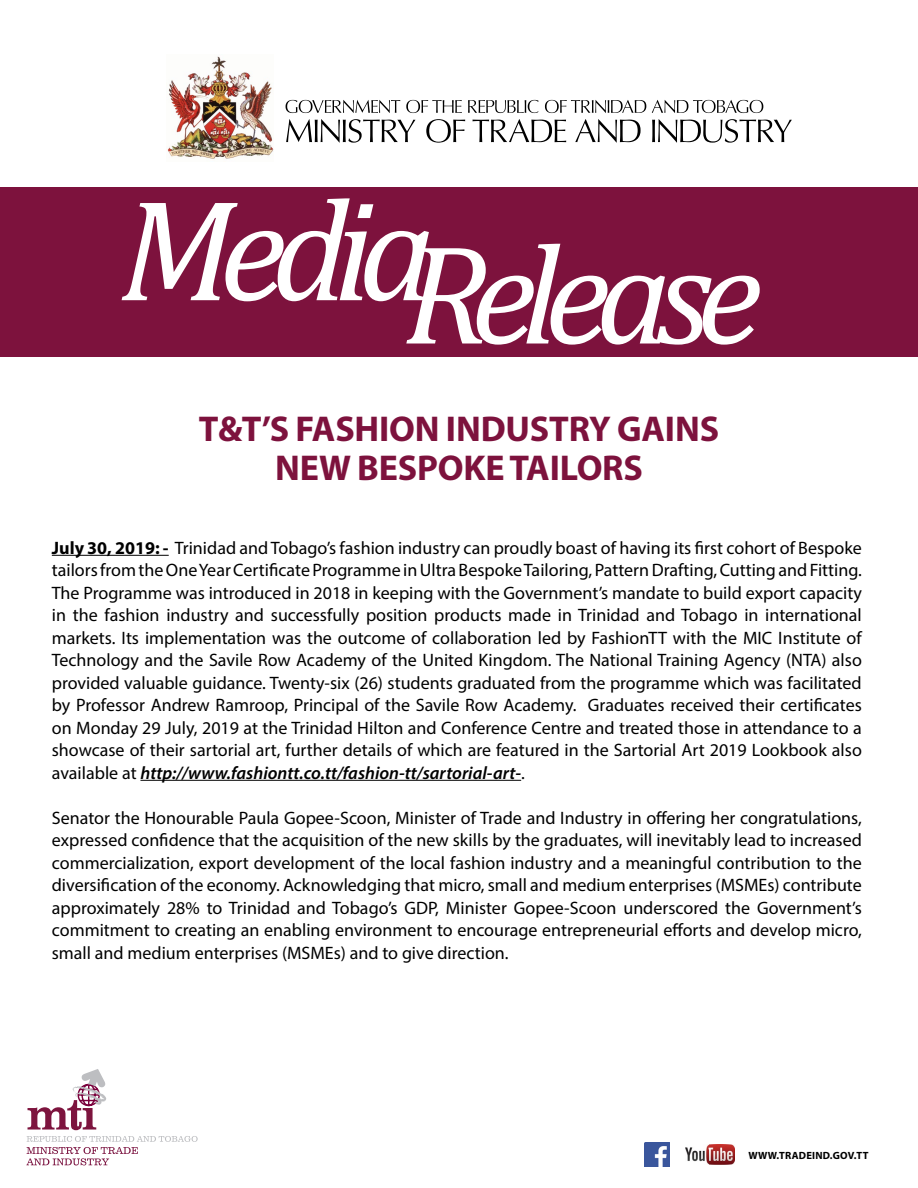
<style>
.page{position:relative;width:918px;height:1188px;background:#fff}
.page>*{position:absolute;margin:0;border:0;box-sizing:border-box;transform-origin:0 0}
.t1{font:italic 142.95px "Cambria";letter-spacing:-.1em;color:#fff}
.t2{font:700 36px/39px "Myriad Pro";letter-spacing:-.005em;color:#7d123d;text-align:center}
.t3{font:18px/22.5px "Myriad Pro";color:#000;text-align:justify}
.t4{font:700 10.5px "Myriad Pro";letter-spacing:.02em;color:#000}
.s1{font-weight:700}
.s2{font-weight:600;font-style:italic}
</style>
<div class="page">
<img style="left:645px;top:1142px;width:24px;height:25px">
<svg style="left:26px;top:1136px;width:172px;height:29px"></svg>
<svg style="left:28px;top:1069px;width:78px;height:61px"></svg>
<img style="left:686px;top:1145px;width:48px;height:19px">
<img style="left:167px;top:56px;width:107px;height:103px">
<svg style="left:286px;top:100px;width:477px;height:13px"></svg>
<svg style="left:286px;top:119px;width:506px;height:24px"></svg>
<hr style="left:52px;top:555px;width:117px;height:1px;background:#000">
<hr style="left:140px;top:780px;width:381px;height:1px;background:#000">
<div style="left:0;top:188px;width:918px;height:169px;background:#7d123d"></div>
<h1 class="t1" style="left:119px;top:194px;width:645px"><sup>Media</sup>Release</h1>
<h2 class="t2" style="left:199px;top:409px;width:522px">T&amp;T’S FASHION INDUSTRY GAINS<br>NEW BESPOKE TAILORS</h2>
<p class="t3" style="left:52px;top:536px;width:812px"><span class="s1">JULY 30, 2019: -</span> Trinidad and Tobago’s fashion industry can proudly boast of having its first cohort of Bespoke tailors from the One Year Certificate Programme in Ultra Bespoke Tailoring, Pattern Drafting, Cutting and Fitting.<br>The Programme was introduced in 2018 in keeping with the Government’s mandate to build export capacity in the fashion industry and successfully position products made in Trinidad and Tobago in international markets. Its implementation was the outcome of collaboration led by FashionTT with the MIC Institute of Technology and the Savile Row Academy of the United Kingdom. The National Training Agency (NTA) also provided valuable guidance. Twenty-six (26) students graduated from the programme which was facilitated by Professor Andrew Ramroop, Principal of the Savile Row Academy. Graduates received their certificates on Monday 29 July, 2019 at the Trinidad Hilton and Conference Centre and treated those in attendance to a showcase of their sartorial art, further details of which are featured in the Sartorial Art 2019 Lookbook also available at <span class="s2">http://www.fashiontt.co.tt/fashion-tt/sartorial-art-</span>.</p>
<p class="t3" style="left:52px;top:806px;width:812px">Senator the Honourable Paula Gopee-Scoon, Minister of Trade and Industry in offering her congratulations, expressed confidence that the acquisition of the new skills by the graduates, will inevitably lead to increased commercialization, export development of the local fashion industry and a meaningful contribution to the diversification of the economy. Acknowledging that micro, small and medium enterprises (MSMEs) contribute approximately 28% to Trinidad and Tobago’s GDP, Minister Gopee-Scoon underscored the Government’s commitment to creating an enabling environment to encourage entrepreneurial efforts and develop micro, small and medium enterprises (MSMEs) and to give direction.</p>
<p class="t4" style="left:749px;top:1149px;width:122px">WWW.TRADEIND.GOV.TT</p>
</div>
